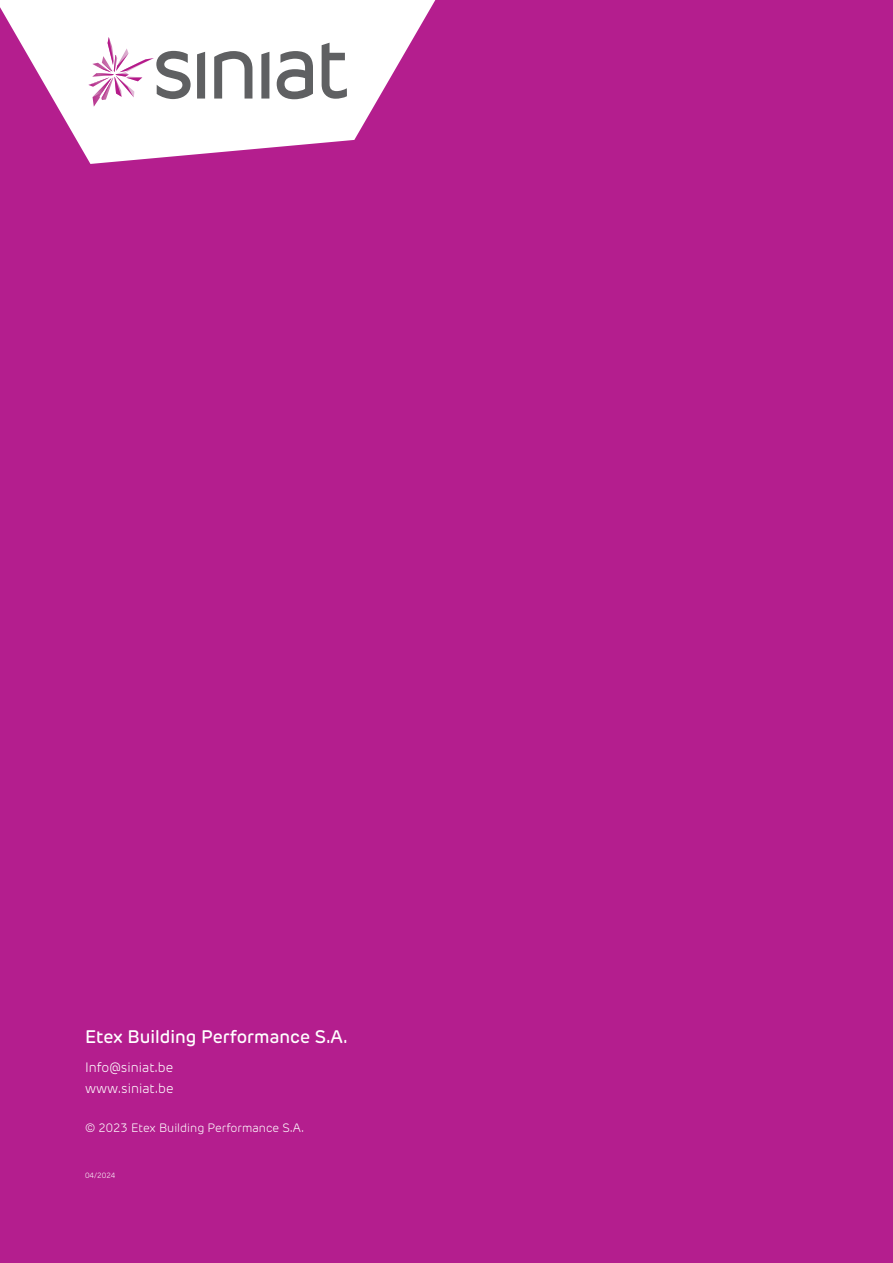
<style>
.page{position:relative;width:893px;height:1263px;background:#b41e8e}
.page>*{position:absolute;margin:0;border:0;box-sizing:border-box;transform-origin:0 0}
.t1{font:500 18px "New Rubrik Edge";color:#fff}
.t2{font:300 13.5px/21px "New Rubrik Edge";color:#fff}
.t3{font:300 12px "New Rubrik Edge";color:#fff}
.t4{font:300 7.5px "New Rubrik Edge";color:#fff}
</style>
<div class="page">
<svg style="left:0;top:0;width:435px;height:164px;fill:#fff"></svg>
<svg style="left:277px;top:51px;width:36px;height:48px;background:#a3a4a5"></svg>
<svg style="left:197px;top:52px;width:8px;height:47px"></svg>
<svg style="left:214px;top:51px;width:38px;height:48px;background:#b4b5b6"></svg>
<svg style="left:261px;top:52px;width:8px;height:47px"></svg>
<svg style="left:322px;top:43px;width:25px;height:56px"></svg>
<svg style="left:88px;top:37px;width:103px;height:70px;background:#e5d8e1"></svg>
<h1 class="t1" style="left:85px;top:1030px;width:264px">Etex Building Performance S.A.</h1>
<p class="t2" style="left:85px;top:1059px;width:90px">Info@siniat.be www.siniat.be</p>
<p class="t3" style="left:85px;top:1124px;width:221px">© 2023 Etex Building Performance S.A.</p>
<p class="t4" style="left:85px;top:1172px;width:32px">04/2024</p>
</div>
